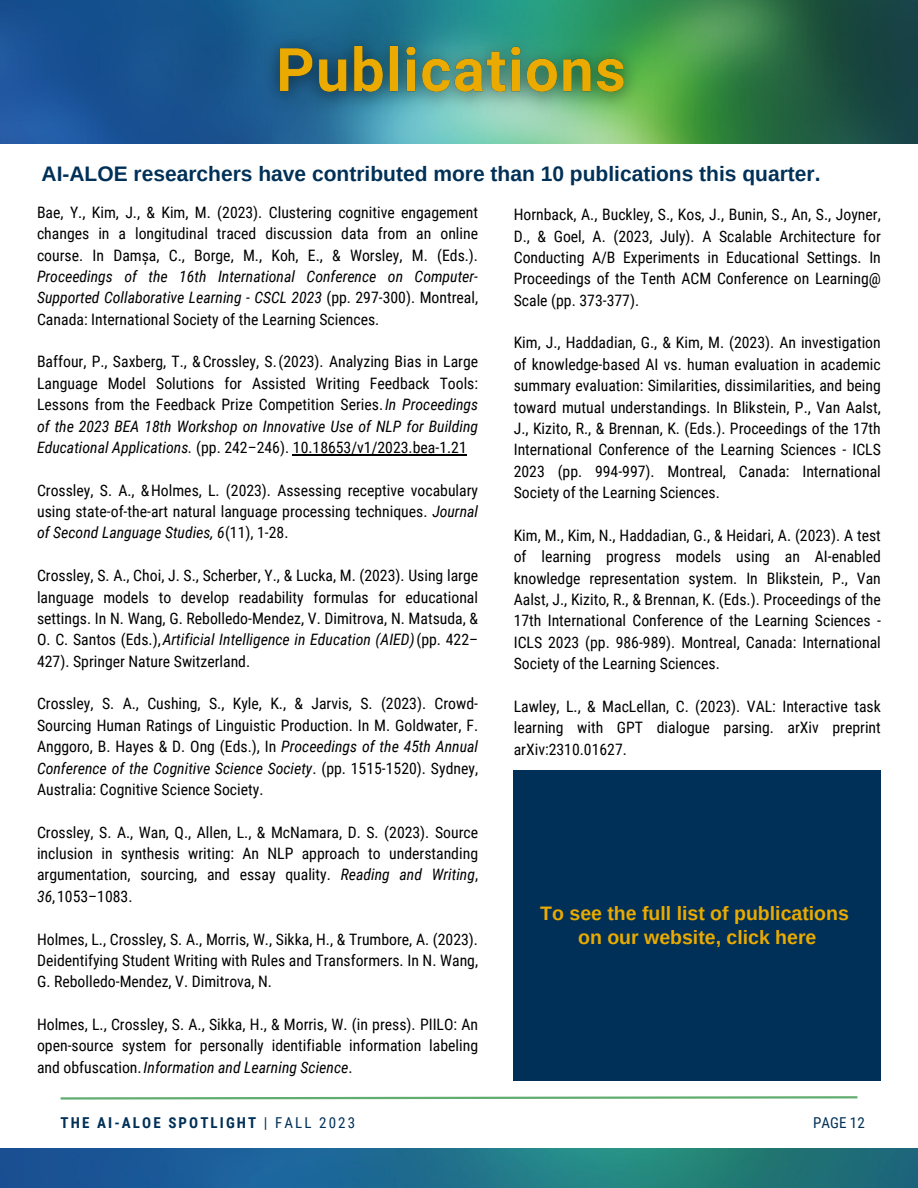
<style>
.page{position:relative;width:918px;height:1188px;background:#fff}
.page>*{position:absolute;margin:0;border:0;box-sizing:border-box;transform-origin:0 0}
.t1{font:700 21px "Arimo";color:#003057}
.t2{font:700 19.5px "Arimo";color:#eaaa00}
.t3{font:15.75px/21.3px "Roboto Condensed";color:#000;text-align:justify}
.t4{font:700 15px "Roboto Condensed";letter-spacing:.14em;color:#003057}
.t5{font:15px "Roboto Condensed";color:#003057}
.s1{font-style:italic}
.s2{font-weight:400}
</style>
<div class="page">
<img style="left:0;top:0;width:918px;height:144px">
<svg style="left:60px;top:1096px;width:798px;height:4px"></svg>
<img style="left:253px;top:22px;width:400px;height:100px">
<img style="left:0;top:1149px;width:918px;height:39px">
<div style="left:514px;top:770px;width:367px;height:310px;background:#003057"></div>
<hr style="left:293px;top:454px;width:174px;height:1px;background:#000">
<p class="t1" style="left:42px;top:162px;width:781px">AI-ALOE researchers have contributed more than 10 publications this quarter.</p>
<p class="t3" style="left:37px;top:202px;width:443px">Bae, Y., Kim, J., &amp; Kim, M. (2023). Clustering cognitive engagement changes in a longitudinal traced discussion data from an online course. In Damșa, C., Borge, M., Koh, E., &amp; Worsley, M. (Eds.).<br><span class="s1">Proceedings of the 16th International Conference on Computer-Supported Collaborative Learning - CSCL 2023</span> (pp. 297-300). Montreal, Canada: International Society of the Learning Sciences.</p>
<p class="t3" style="left:37px;top:351px;width:443px">Baffour, P., Saxberg, T., &amp;Crossley, S.(2023). Analyzing Bias in Large Language Model Solutions for Assisted Writing Feedback Tools:<br>Lessons from the Feedback Prize Competition Series.<span class="s1">In Proceedings of the 2023 BEA 18th Workshop on Innovative Use of NLP for Building Educational Applications.</span> (pp. 242–246). 10.18653/v1/2023.bea-1.21</p>
<p class="t3" style="left:37px;top:480px;width:443px">Crossley, S. A., &amp;Holmes, L. (2023). Assessing receptive vocabulary using state-of-the-art natural language processing techniques. <span class="s1">Journal of Second Language Studies, 6</span>(11), 1-28.</p>
<p class="t3" style="left:37px;top:565px;width:443px">Crossley, S. A., Choi, J. S., Scherber, Y., &amp; Lucka, M. (2023). Using large language models to develop readability formulas for educational settings. In N. Wang, G. Rebolledo-Mendez, V. Dimitrova, N. Matsuda, &amp; O. C. Santos (Eds.),<span class="s1">Artificial Intelligence in Education (AIED)</span>(pp. 422– 427). Springer Nature Switzerland.</p>
<p class="t3" style="left:37px;top:693px;width:443px">Crossley, S. A., Cushing, S., Kyle, K., &amp; Jarvis, S. (2023). Crowd-Sourcing Human Ratings of Linguistic Production. In M. Goldwater, F.<br>Anggoro, B. Hayes &amp; D. Ong (Eds.), In <span class="s1">Proceedings of the 45th Annual Conference of the Cognitive Science Society</span>. (pp. 1515-1520). Sydney, Australia: Cognitive Science Society.</p>
<p class="t3" style="left:37px;top:822px;width:443px">Crossley, S. A., Wan, Q., Allen, L., &amp; McNamara, D. S. (2023). Source inclusion in synthesis writing: An NLP approach to understanding argumentation, sourcing, and essay quality. <span class="s1">Reading and Writing</span>, <span class="s1">36</span>,1053–1083.</p>
<p class="t3" style="left:37px;top:929px;width:443px">Holmes, L., Crossley, S. A., Morris, W., Sikka, H., &amp; Trumbore, A. (2023).<br>Deidentifying Student Writing with Rules and Transformers. In N. Wang, G. Rebolledo-Mendez, V. Dimitrova, N.</p>
<p class="t3" style="left:37px;top:1014px;width:443px">Holmes, L., Crossley, S. A., Sikka, H., &amp; Morris, W. (in press). PIILO: An open-source system for personally identifiable information labeling and obfuscation.<span class="s1">Information and Learning Science</span>.</p>
<p class="t3" style="left:514px;top:204px;width:369px">Hornback, A., Buckley, S., Kos, J., Bunin, S., An, S., Joyner, D., &amp; Goel, A. (2023, July). A Scalable Architecture for Conducting A/B Experiments in Educational Settings. In Proceedings of the Tenth ACM Conference on Learning@ Scale (pp. 373-377).</p>
<p class="t3" style="left:514px;top:332px;width:369px">Kim, J., Haddadian, G., &amp; Kim, M. (2023). An investigation of knowledge-based AI vs. human evaluation in academic summary evaluation: Similarities, dissimilarities, and being toward mutual understandings. In Blikstein, P., Van Aalst, J., Kizito, R., &amp; Brennan, K. (Eds.). Proceedings of the 17th International Conference of the Learning Sciences - ICLS 2023 (pp. 994-997). Montreal, Canada: International Society of the Learning Sciences.</p>
<p class="t3" style="left:514px;top:525px;width:369px">Kim, M., Kim, N., Haddadian, G., &amp; Heidari, A. (2023). A test of learning progress models using an AI-enabled knowledge representation system. In Blikstein, P., Van Aalst, J., Kizito, R., &amp; Brennan, K. (Eds.). Proceedings of the 17th International Conference of the Learning Sciences - ICLS 2023 (pp. 986-989). Montreal, Canada: International Society of the Learning Sciences.</p>
<p class="t3" style="left:514px;top:696px;width:369px">Lawley, L., &amp; MacLellan, C. (2023). VAL: Interactive task learning with GPT dialogue parsing. arXiv preprint arXiv:2310.01627.</p>
<p class="t2" style="left:540px;top:902px;width:310px">To see the full list of publications</p>
<p class="t2" style="left:578px;top:927px;width:240px">on our website, click here</p>
<p class="t4" style="left:61px;top:1114px;width:296px">THE AI-ALOE SPOTLIGHT <span class="s2">| FALL 2023</span></p>
<p class="t5" style="left:813px;top:1114px;width:53px">PAGE 12</p>
</div>
